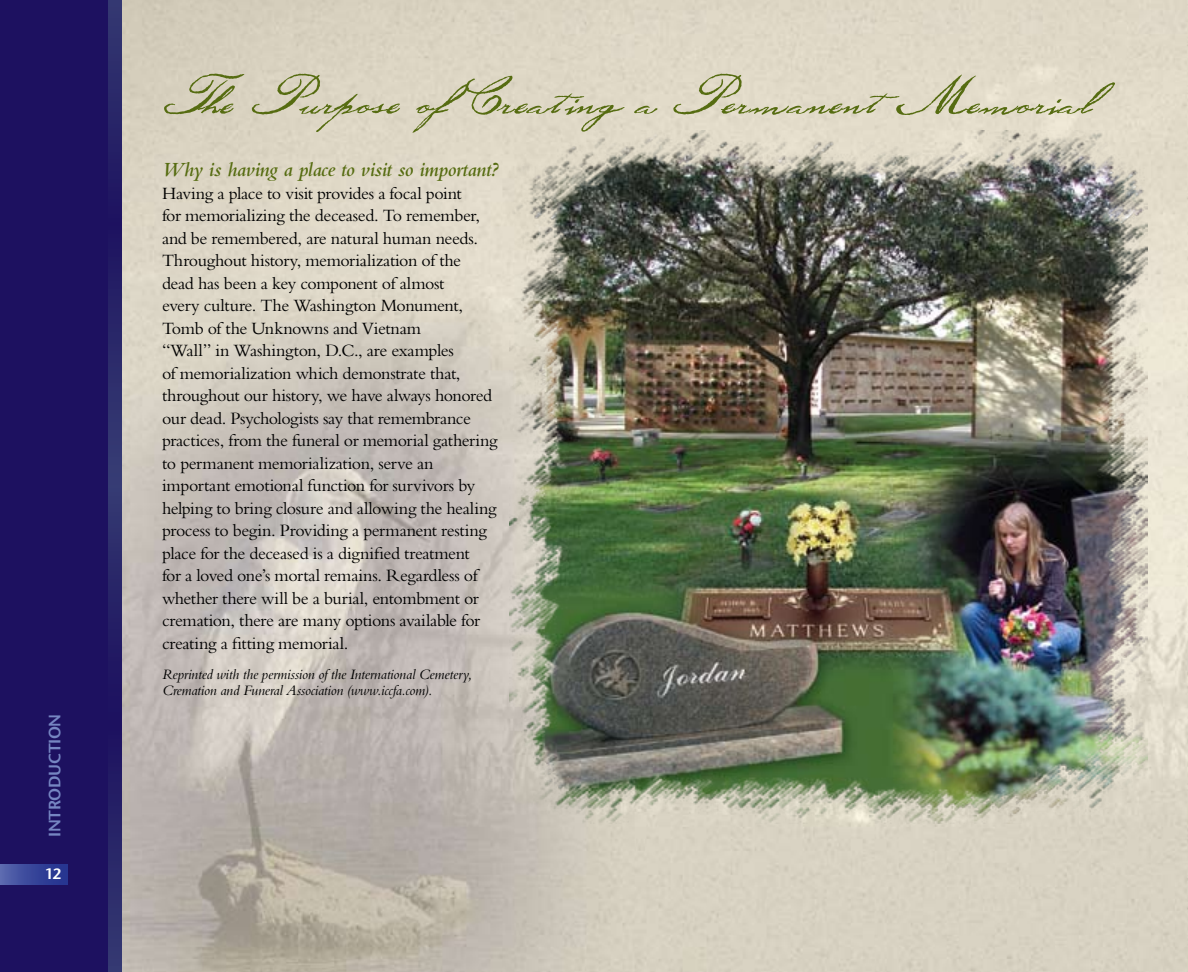
<style>
.page{position:relative;width:1188px;height:972px;background:#fff}
.page>*{position:absolute;margin:0;border:0;box-sizing:border-box;transform-origin:0 0}
.t1{font:72px "Old Glory";letter-spacing:-.015em;color:#566c11}
.t2{font:italic 600 21px "Bembo Std";letter-spacing:-.02em;color:#566c11}
.t3{font:18px/22.5px "Bembo Std";letter-spacing:-.025em;color:#000}
.t4{font:600 16.5px "Stone Sans";letter-spacing:-.025em;color:#7686c2}
.t5{font:italic 15px/16.5px "Bembo Std";letter-spacing:-.015em;color:#000}
.t6{font:600 15px "Stone Sans";color:#fff}
</style>
<div class="page">
<svg style="left:108px;top:0;width:14px;height:972px;background:#282668"></svg>
<div style="left:0;top:0;width:108px;height:972px;background:#1d1160"></div>
<div style="left:0;top:864px;width:68px;height:20px;background:linear-gradient(to right,#5563ab,#202e8d)"></div>
<img style="left:509px;top:130px;width:639px;height:693px">
<p class="t4" style="left:44px;top:837px;width:125px;rotate:-90deg">Introduction</p>
<p class="t6" style="left:45px;top:865px;width:18px">12</p>
<h1 class="t1" style="left:162px;top:68px;width:931px">The Purpose ofCreating a Permanent Memorial</h1>
<p class="t2" style="left:162px;top:158px;width:338px">Why is having a place to visit so important?</p>
<p class="t3" style="left:162px;top:181px;width:337px">Having a place to visit provides a focal point<br>for memorializing the deceased. To remember, and be remembered, are natural human needs.<br>Throughout history, memorialization of the<br>dead has been a key component of almost<br>every culture. The Washington Monument, Tomb of the Unknowns and Vietnam<br>“Wall” in Washington, D.C., are examples<br>of memorialization which demonstrate that, throughout our history, we have always honored our dead. Psychologists say that remembrance practices, from the funeral or memorial gathering to permanent memorialization, serve an important emotional function for survivors by helping to bring closure and allowing the healing process to begin. Providing a permanent resting place for the deceased is a dignified treatment<br>for a loved one’s mortal remains. Regardless of whether there will be a burial, entombment or cremation, there are many options available for creating a fitting memorial.</p>
<p class="t5" style="left:162px;top:665px;width:312px">Reprinted with the permission of the International Cemetery,<br>Cremation and Funeral Association (www.iccfa.com).</p>
</div>
